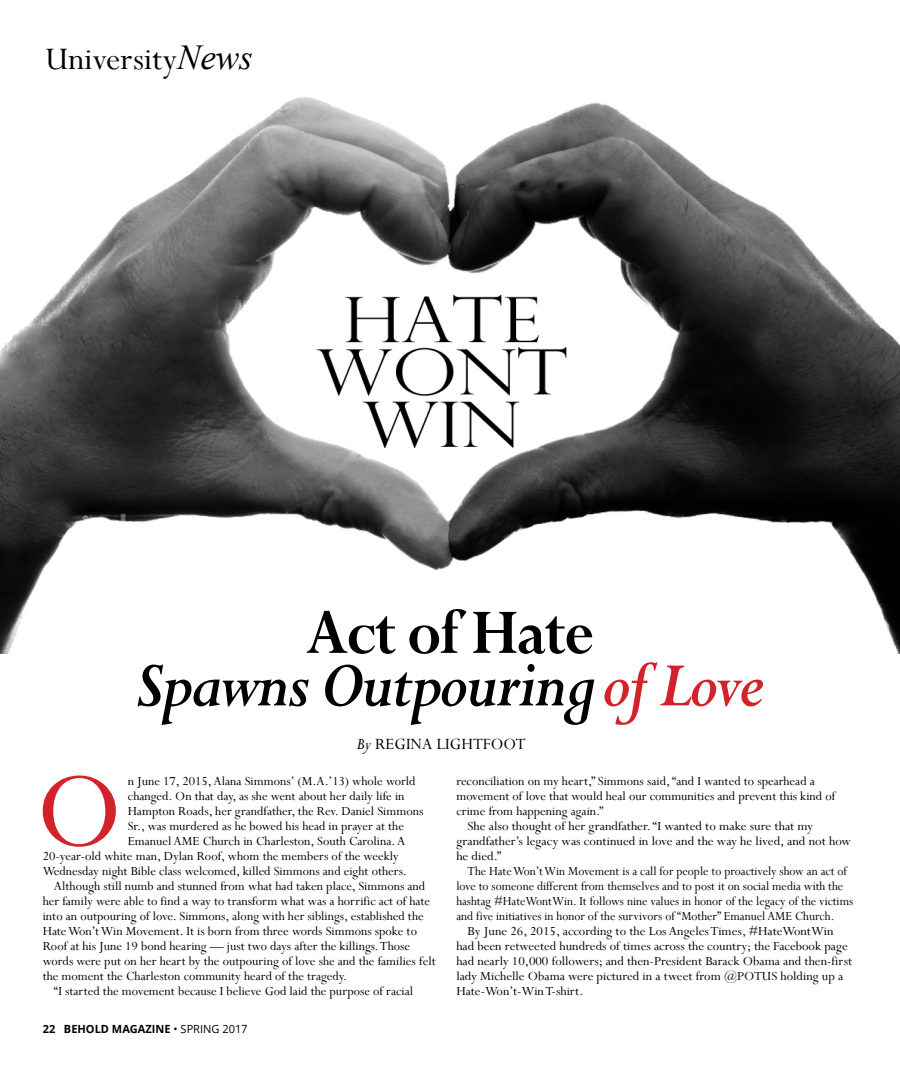
<style>
.page{position:relative;width:900px;height:1069px;background:#fff}
.page>*{position:absolute;margin:0;border:0;box-sizing:border-box;transform-origin:0 0}
.t1{font:118.5px "Perpetua";color:#d2232a}
.t2{font:italic 700 70px/52.5px "Perpetua";letter-spacing:-.025em;color:#000;text-align:center;scale:.9 1}
.t3{font:35px "Perpetua";color:#000}
.t4{font:17.5px "Perpetua";color:#000}
.t5{font:13.75px "Perpetua";color:#000}
.t6{font:13.75px "Perpetua";color:#000;scale:.96 1}
.t7{font:13.75px "Perpetua";color:#000;scale:1.04 1}
.t8{font:700 11.25px "Open Sans";color:#000}
.s1{font-family:"Times New Roman";font-style:italic}
.s2{font-style:normal}
.s3{color:#d2232a}
.s4{font-style:italic}
.s5{font-weight:400}
</style>
<div class="page">
<img style="left:0;top:97px;width:900px;height:556px">
<h3 class="t3" style="left:45px;top:37px;width:209px">University<span class="s1">News</span></h3>
<h2 class="t2" style="left:136px;top:606px;width:700px"><span class="s2">Act of Hate<br></span>Spawns Outpouring<span class="s3">of Love</span></h2>
<p class="t4" style="left:357px;top:733px;width:170px"><span class="s4">By</span> REGINA LIGHTFOOT</p>
<h1 class="t1" style="left:36px;top:736px;width:89px">O</h1>
<p class="t5" style="left:128px;top:772px;width:289px">n June 17, 2015, Alana Simmons’ (M.A. ’13) whole world</p>
<p class="t5" style="left:128px;top:787px;width:278px">changed. On that day, as she went about her daily life in</p>
<p class="t5" style="left:128px;top:802px;width:297px">Hampton Roads, her grandfather, the Rev. Daniel Simmons</p>
<p class="t5" style="left:128px;top:817px;width:278px">Sr., was murdered as he bowed his head in prayer at the</p>
<p class="t5" style="left:128px;top:832px;width:279px">Emanuel AME Church in Charleston, South Carolina. A</p>
<p class="t5" style="left:43px;top:847px;width:357px">20-year-old white man, Dylan Roof, whom the members of the weekly</p>
<p class="t5" style="left:43px;top:862px;width:366px">Wednesday night Bible class welcomed, killed Simmons and eight others.</p>
<p class="t5" style="left:54px;top:877px;width:373px">Although still numb and stunned from what had taken place, Simmons and</p>
<p class="t5" style="left:43px;top:892px;width:389px">her family were able to find a way to transform what was a horrific act of hate</p>
<p class="t5" style="left:43px;top:907px;width:383px">into an outpouring of love. Simmons, along with her siblings, established the</p>
<p class="t5" style="left:43px;top:922px;width:376px">Hate Won’t Win Movement. It is born from three words Simmons spoke to</p>
<p class="t5" style="left:43px;top:937px;width:369px">Roof at his June 19 bond hearing — just two days after the killings. Those</p>
<p class="t5" style="left:43px;top:952px;width:394px">words were put on her heart by the outpouring of love she and the families felt</p>
<p class="t5" style="left:43px;top:967px;width:306px">the moment the Charleston community heard of the tragedy.</p>
<p class="t5" style="left:54px;top:982px;width:361px">“I started the movement because I believe God laid the purpose of racial</p>
<p class="t8" style="left:43px;top:1020px;width:206px">22 BEHOLD MAGAZINE <span class="s5">• SPRING 2017</span></p>
<p class="t5" style="left:456px;top:772px;width:360px">reconciliation on my heart,” Simmons said, “and I wanted to spearhead a</p>
<p class="t5" style="left:456px;top:787px;width:381px">movement of love that would heal our communities and prevent this kind of</p>
<p class="t5" style="left:456px;top:802px;width:149px">crime from happening again.”</p>
<p class="t7" style="left:468px;top:817px;width:334px">She also thought of her grandfather. “I wanted to make sure that my</p>
<p class="t7" style="left:456px;top:832px;width:381px">grandfather’s legacy was continued in love and the way he lived, and not how</p>
<p class="t7" style="left:456px;top:847px;width:45px">he died.”</p>
<p class="t6" style="left:468px;top:862px;width:397px">The Hate Won’t Win Movement is a call for people to proactively show an act of</p>
<p class="t6" style="left:456px;top:877px;width:405px">love to someone different from themselves and to post it on social media with the</p>
<p class="t6" style="left:456px;top:892px;width:415px">hashtag #HateWontWin. It follows nine values in honor of the legacy of the victims</p>
<p class="t6" style="left:456px;top:907px;width:395px">and five initiatives in honor of the survivors of “Mother” Emanuel AME Church.</p>
<p class="t5" style="left:468px;top:922px;width:368px">By June 26, 2015, according to the Los Angeles Times, #HateWontWin</p>
<p class="t5" style="left:456px;top:937px;width:393px">had been retweeted hundreds of times across the country; the Facebook page</p>
<p class="t5" style="left:456px;top:952px;width:397px">had nearly 10,000 followers; and then-President Barack Obama and then-first</p>
<p class="t5" style="left:456px;top:967px;width:388px">lady Michelle Obama were pictured in a tweet from @POTUS holding up a</p>
<p class="t5" style="left:456px;top:982px;width:129px">Hate-Won’t-Win T-shirt.</p>
</div>
